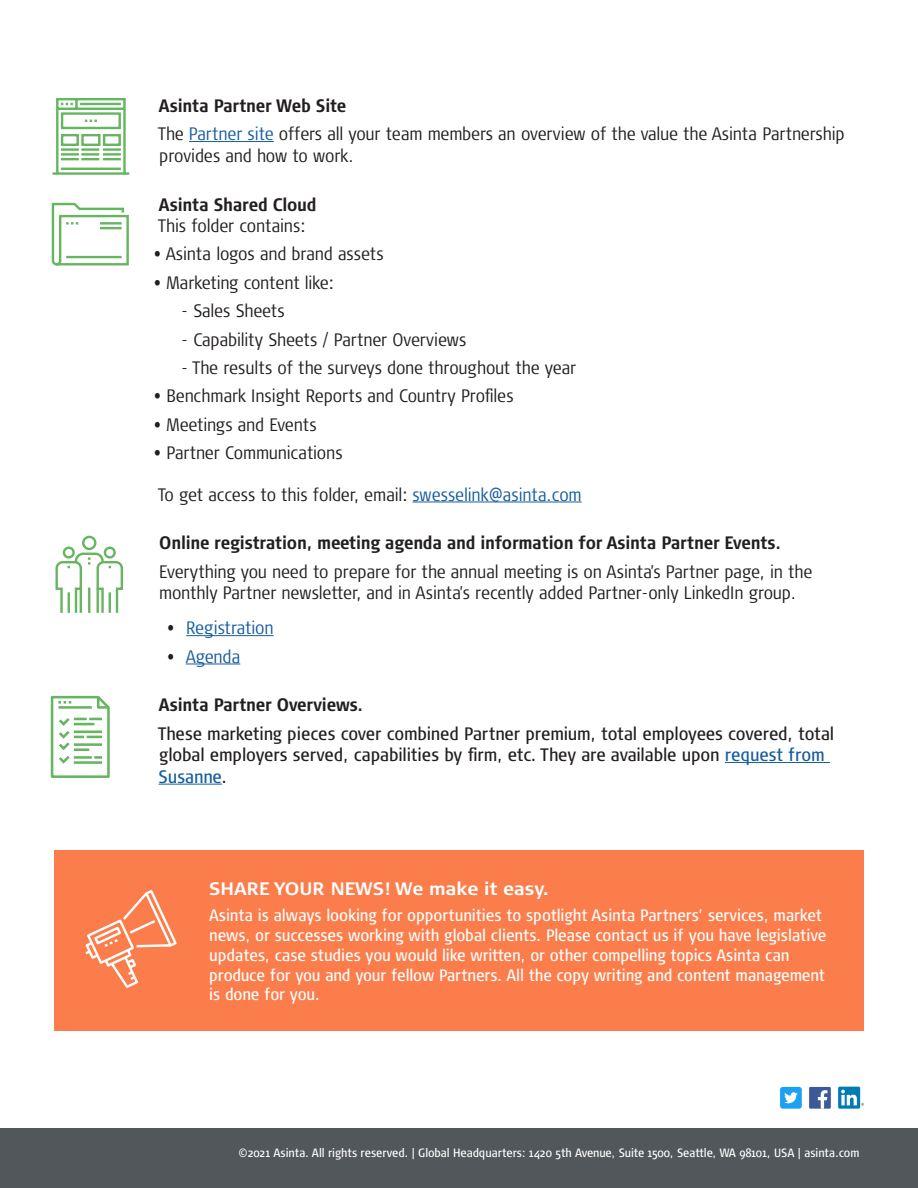
<style>
.page{position:relative;width:918px;height:1188px;background:#fff}
.page>*{position:absolute;margin:0;border:0;box-sizing:border-box;transform-origin:0 0}
.t1{font:300 condensed 18px/21.6px "Signa OT";letter-spacing:-.01em;color:#231f20}
.t2{font:condensed 18px/21.6px "Signa OT";letter-spacing:-.01em;color:#231f20}
.t3{font:700 condensed 18px "Signa OT";letter-spacing:-.01em;color:#231f20}
.t4{font:700 18px "Signa OT";color:#fff}
.t5{font:300 condensed 18px "Signa OT";letter-spacing:-.01em;color:#175d9e}
.t6{font:condensed 16.5px/19.8px "Signa OT";letter-spacing:-.01em;color:#fff}
.t7{font:condensed 12px "Signa OT";letter-spacing:-.01em;color:#fff}
.s1{color:#175d9e}
.s2{font-weight:700}
.s3{color:#231f20}
</style>
<div class="page">
<hr style="left:189px;top:141px;width:85px;height:1px;background:#175d9e">
<hr style="left:413px;top:502px;width:169px;height:1px;background:#175d9e">
<hr style="left:186px;top:635px;width:88px;height:1px;background:#175d9e">
<hr style="left:186px;top:664px;width:54px;height:1px;background:#175d9e">
<hr style="left:725px;top:762px;width:105px;height:1px;background:#175d9e">
<hr style="left:159px;top:784px;width:63px;height:1px;background:#175d9e">
<div style="left:54px;top:850px;width:810px;height:181px;background:#fb7d4c"></div>
<svg style="left:85px;top:890px;width:92px;height:98px"></svg>
<svg style="left:52px;top:98px;width:78px;height:77px"></svg>
<div style="left:809px;top:1087px;width:22px;height:22px;background:#3c5a99"></div>
<svg style="left:818px;top:1090px;width:9px;height:19px"></svg>
<div style="left:780px;top:1087px;width:22px;height:22px;background:#1ca1f2;border-radius:3px"></div>
<svg style="left:784px;top:1092px;width:14px;height:11px"></svg>
<div style="left:838px;top:1087px;width:22px;height:22px;background:#007bb6;border-radius:2px"></div>
<svg style="left:841px;top:1090px;width:23px;height:16px"></svg>
<div style="left:0;top:1129px;width:918px;height:59px;background:#52575b"></div>
<svg style="left:50px;top:695px;width:60px;height:83px"></svg>
<hr style="left:58px;top:706px;width:34px;height:3px;background:#66b561">
<svg style="left:55px;top:535px;width:68px;height:78px"></svg>
<hr style="left:80px;top:589px;width:2px;height:24px;background:#66b561">
<hr style="left:97px;top:589px;width:2px;height:24px;background:#66b561">
<svg style="left:51px;top:202px;width:78px;height:64px"></svg>
<p class="t3" style="left:159px;top:95px;width:189px">Asinta Partner Web Site</p>
<p class="t1" style="left:158px;top:124px;width:689px">The <span class="s1">Partner site</span> offers all your team members an overview of the value the Asinta Partnership provides and how to work.</p>
<p class="t1" style="left:158px;top:194px;width:160px"><span class="s2">Asinta Shared Cloud<br></span>This folder contains:</p>
<p class="t1" style="left:154px;top:244px;width:231px">• Asinta logos and brand assets</p>
<p class="t1" style="left:154px;top:272px;width:182px">• Marketing content like:</p>
<p class="t1" style="left:182px;top:300px;width:105px">- Sales Sheets</p>
<p class="t1" style="left:182px;top:329px;width:286px">- Capability Sheets / Partner Overviews</p>
<p class="t1" style="left:182px;top:357px;width:396px">- The results of the surveys done throughout the year</p>
<p class="t1" style="left:154px;top:385px;width:361px">• Benchmark Insight Reports and Country Profiles</p>
<p class="t1" style="left:154px;top:414px;width:164px">• Meetings and Events</p>
<p class="t1" style="left:154px;top:442px;width:190px">• Partner Communications</p>
<p class="t1" style="left:158px;top:484px;width:426px">To get access to this folder, email: <span class="s1">swesselink@asinta.com</span></p>
<p class="t3" style="left:159px;top:532px;width:623px">Online registration, meeting agenda and information for Asinta Partner Events.</p>
<p class="t1" style="left:159px;top:561px;width:655px">Everything you need to prepare for the annual meeting is on Asinta’s Partner page, in the monthly Partner newsletter, and in Asinta’s recently added Partner-only LinkedIn group.</p>
<p class="t5" style="left:167px;top:618px;width:108px"><span class="s3">•</span> Registration</p>
<p class="t5" style="left:167px;top:647px;width:74px"><span class="s3">•</span> Agenda</p>
<p class="t3" style="left:159px;top:694px;width:206px">Asinta Partner Overviews.</p>
<p class="t2" style="left:158px;top:723px;width:678px">These marketing pieces cover combined Partner premium, total employees covered, total global employers served, capabilities by firm, etc. They are available upon <span class="s1">request from<br>Susanne</span>.</p>
<p class="t4" style="left:209px;top:878px;width:341px">SHARE YOUR NEWS! We make it easy.</p>
<p class="t6" style="left:209px;top:906px;width:618px">Asinta is always looking for opportunities to spotlight Asinta Partners’ services, market news, or successes working with global clients. Please contact us if you have legislative updates, case studies you would like written, or other compelling topics Asinta can produce for you and your fellow Partners. All the copy writing and content management is done for you.</p>
<p class="t7" style="left:239px;top:1146px;width:622px">©2021 Asinta. All rights reserved. | Global Headquarters: 1420 5th Avenue, Suite 1500, Seattle, WA 98101, USA | asinta.com</p>
</div>
